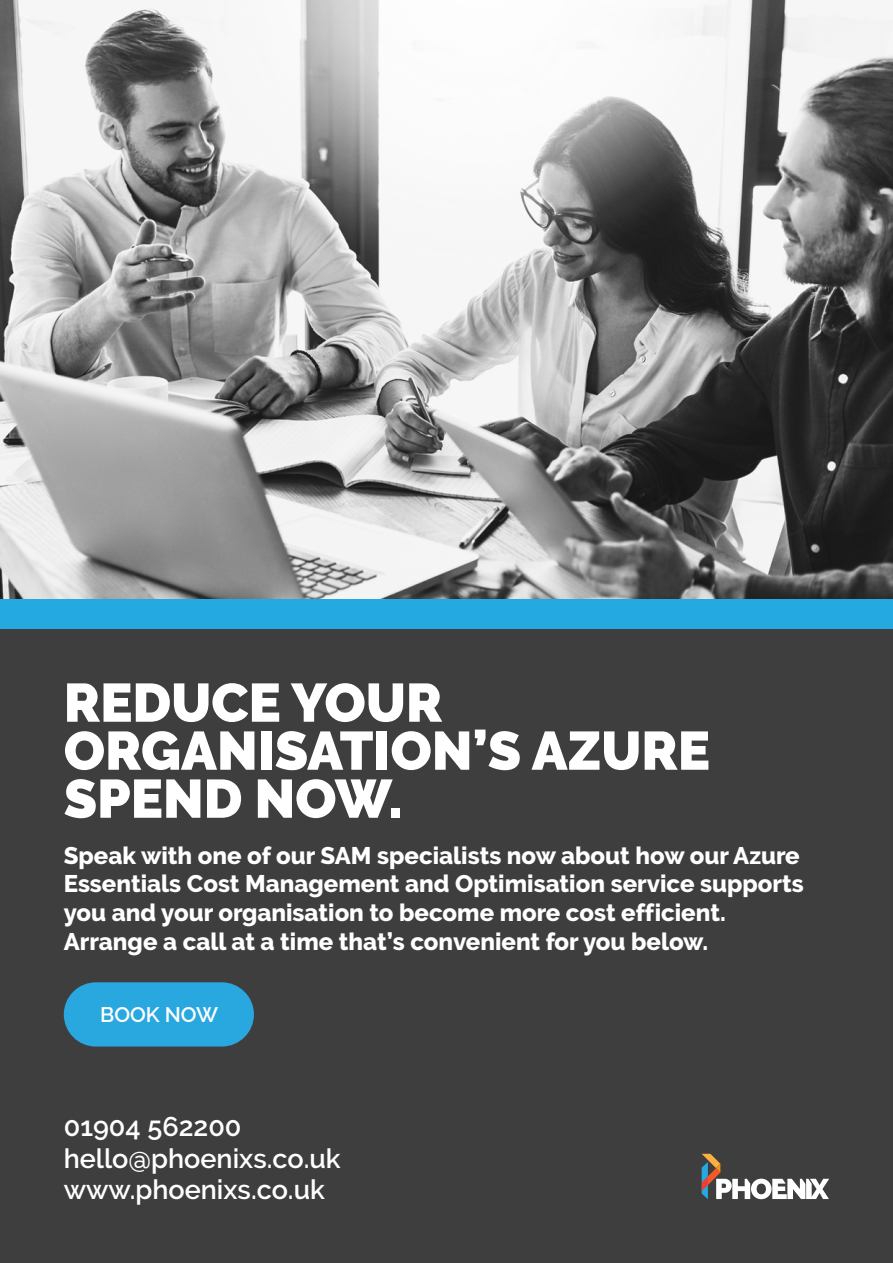
<style>
.page{position:relative;width:893px;height:1263px;background:#fff}
.page>*{position:absolute;margin:0;border:0;box-sizing:border-box;transform-origin:0 0}
.Inner_Page_Title{font:900 54px/48px "Raleway";color:#fff}
.t1{font:600 27px/31.5px "Raleway";color:#fff}
.Introduction{font:800 24px/28.8px "Raleway";color:#fff}
.Body_Copy{font:600 21px "Raleway";color:#fff}
</style>
<div class="page">
<img style="left:0;top:0;width:893px;height:600px">
<div style="left:0;top:629px;width:893px;height:634px;background:#3e3e3f"></div>
<div style="left:0;top:600px;width:893px;height:29px;background:#24aae1"></div>
<svg style="left:702px;top:1154px;width:127px;height:45px"></svg>
<div style="left:64px;top:982px;width:190px;height:64px;background:#29a8e0;border-radius:32px"></div>
<p class="Inner_Page_Title" style="left:64px;top:679px;width:648px">REDUCE YOUR<br>ORGANISATION’S AZURE<br>SPEND NOW.</p>
<p class="Introduction" style="left:64px;top:841px;width:742px">Speak with one of our SAM specialists now about how our Azure Essentials Cost Management and Optimisation service supports you and your organisation to become more cost efficient.<br>Arrange a call at a time that’s convenient for you below.</p>
<p class="Body_Copy" style="left:100px;top:1002px;width:119px">BOOK NOW</p>
<p class="t1" style="left:64px;top:1111px;width:278px">01904 562200 hello@phoenixs.co.uk www.phoenixs.co.uk</p>
</div>
